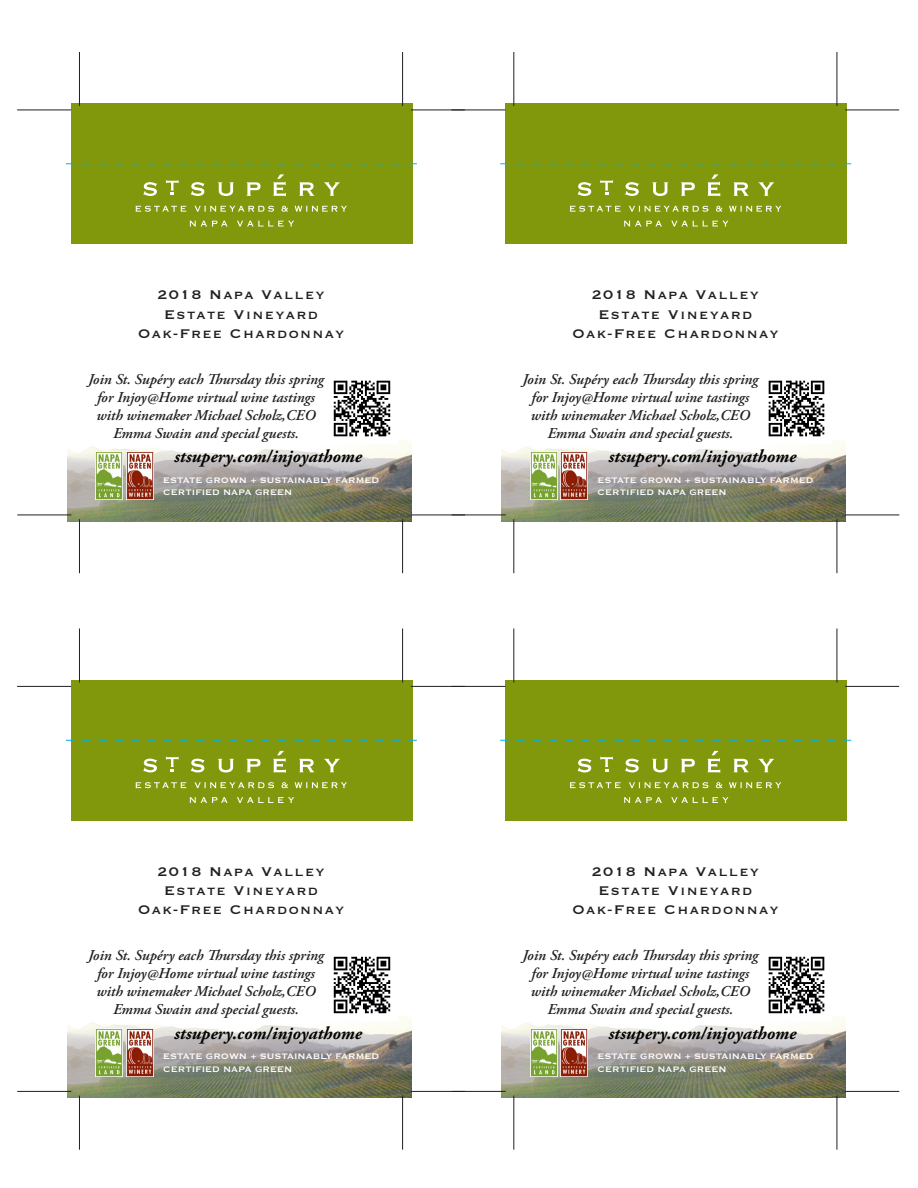
<style>
.page{position:relative;width:918px;height:1188px;background:#fff}
.page>*{position:absolute;margin:0;border:0;box-sizing:border-box;transform-origin:0 0}
.t1{font:italic 700 18px "Adobe Garamond Pro";color:#040503}
._1-_Wine_Name_-_BROW{font:16.5px "Copperplate Gothic Std 31 BC";letter-spacing:.08em;color:#231f20}
.t2{font:italic 600 15px/18px "Adobe Garamond Pro";color:#231f20;text-align:center}
._5_-_Publication{font:10.5px "Copperplate Gothic Std 31 BC";color:#fff}
</style>
<div class="page">
<img style="left:68px;top:440px;width:343px;height:81px">
<img style="left:96px;top:452px;width:27px;height:48px">
<img style="left:127px;top:452px;width:27px;height:48px">
<div style="left:71px;top:103px;width:341px;height:141px;background:#81980d"></div>
<svg style="left:136px;top:206px;width:50px;height:6px"></svg>
<svg style="left:194px;top:206px;width:80px;height:6px"></svg>
<svg style="left:282px;top:206px;width:6px;height:6px"></svg>
<svg style="left:295px;top:206px;width:52px;height:6px"></svg>
<svg style="left:190px;top:221px;width:38px;height:6px"></svg>
<svg style="left:237px;top:221px;width:57px;height:6px"></svg>
<svg style="left:143px;top:182px;width:14px;height:14px"></svg>
<svg style="left:166px;top:180px;width:13px;height:15px"></svg>
<svg style="left:191px;top:182px;width:13px;height:14px"></svg>
<svg style="left:218px;top:182px;width:16px;height:14px"></svg>
<svg style="left:247px;top:182px;width:14px;height:14px"></svg>
<svg style="left:299px;top:182px;width:15px;height:14px"></svg>
<svg style="left:324px;top:182px;width:16px;height:14px"></svg>
<svg style="left:273px;top:174px;width:13px;height:22px"></svg>
<svg style="left:66px;top:163px;width:351px;height:1px"></svg>
<hr style="left:17px;top:515px;width:54px;height:1px;background:#231f20">
<hr style="left:17px;top:110px;width:54px;height:1px;background:#231f20">
<hr style="left:411px;top:515px;width:54px;height:1px;background:#231f20">
<hr style="left:411px;top:110px;width:54px;height:1px;background:#231f20">
<hr style="left:79px;top:519px;width:1px;height:54px;background:#231f20">
<hr style="left:402px;top:519px;width:1px;height:54px;background:#231f20">
<hr style="left:79px;top:52px;width:1px;height:54px;background:#231f20">
<hr style="left:402px;top:52px;width:1px;height:54px;background:#231f20">
<img style="left:327px;top:380px;width:70px;height:64px">
<img style="left:502px;top:440px;width:344px;height:81px">
<img style="left:530px;top:452px;width:27px;height:48px">
<img style="left:561px;top:452px;width:27px;height:48px">
<div style="left:505px;top:103px;width:342px;height:141px;background:#81980d"></div>
<svg style="left:570px;top:206px;width:51px;height:6px"></svg>
<svg style="left:629px;top:206px;width:79px;height:6px"></svg>
<svg style="left:716px;top:206px;width:6px;height:6px"></svg>
<svg style="left:729px;top:206px;width:52px;height:6px"></svg>
<svg style="left:624px;top:221px;width:38px;height:6px"></svg>
<svg style="left:671px;top:221px;width:57px;height:6px"></svg>
<svg style="left:578px;top:182px;width:13px;height:14px"></svg>
<svg style="left:600px;top:180px;width:13px;height:15px"></svg>
<svg style="left:625px;top:182px;width:14px;height:14px"></svg>
<svg style="left:652px;top:182px;width:16px;height:14px"></svg>
<svg style="left:681px;top:182px;width:14px;height:14px"></svg>
<svg style="left:734px;top:182px;width:15px;height:14px"></svg>
<svg style="left:759px;top:182px;width:15px;height:14px"></svg>
<svg style="left:708px;top:174px;width:12px;height:22px"></svg>
<svg style="left:500px;top:163px;width:351px;height:1px"></svg>
<hr style="left:452px;top:515px;width:54px;height:1px;background:#231f20">
<hr style="left:451px;top:110px;width:54px;height:1px;background:#231f20">
<hr style="left:845px;top:515px;width:54px;height:1px;background:#231f20">
<hr style="left:845px;top:110px;width:54px;height:1px;background:#231f20">
<hr style="left:514px;top:519px;width:1px;height:54px;background:#231f20">
<hr style="left:837px;top:519px;width:1px;height:54px;background:#231f20">
<hr style="left:514px;top:52px;width:1px;height:54px;background:#231f20">
<hr style="left:837px;top:52px;width:1px;height:54px;background:#231f20">
<img style="left:761px;top:380px;width:71px;height:64px">
<img style="left:502px;top:1017px;width:344px;height:81px">
<img style="left:530px;top:1028px;width:27px;height:48px">
<img style="left:561px;top:1028px;width:27px;height:48px">
<div style="left:505px;top:680px;width:342px;height:140px;background:#81980d"></div>
<svg style="left:570px;top:782px;width:51px;height:6px"></svg>
<svg style="left:629px;top:782px;width:79px;height:6px"></svg>
<svg style="left:716px;top:782px;width:6px;height:6px"></svg>
<svg style="left:729px;top:782px;width:52px;height:6px"></svg>
<svg style="left:624px;top:797px;width:38px;height:6px"></svg>
<svg style="left:671px;top:797px;width:58px;height:6px"></svg>
<svg style="left:578px;top:759px;width:13px;height:13px"></svg>
<svg style="left:600px;top:757px;width:13px;height:15px"></svg>
<svg style="left:625px;top:759px;width:14px;height:13px"></svg>
<svg style="left:652px;top:759px;width:16px;height:13px"></svg>
<svg style="left:681px;top:759px;width:14px;height:13px"></svg>
<svg style="left:734px;top:759px;width:15px;height:13px"></svg>
<svg style="left:759px;top:759px;width:15px;height:13px"></svg>
<svg style="left:708px;top:751px;width:12px;height:22px"></svg>
<svg style="left:500px;top:740px;width:351px;height:1px"></svg>
<hr style="left:452px;top:1091px;width:54px;height:1px;background:#231f20">
<hr style="left:451px;top:686px;width:54px;height:1px;background:#231f20">
<hr style="left:845px;top:1091px;width:54px;height:1px;background:#231f20">
<hr style="left:845px;top:686px;width:54px;height:1px;background:#231f20">
<hr style="left:514px;top:1096px;width:1px;height:54px;background:#231f20">
<hr style="left:837px;top:1096px;width:1px;height:54px;background:#231f20">
<hr style="left:514px;top:628px;width:1px;height:54px;background:#231f20">
<hr style="left:837px;top:628px;width:1px;height:54px;background:#231f20">
<img style="left:761px;top:956px;width:71px;height:64px">
<img style="left:68px;top:1017px;width:343px;height:81px">
<img style="left:96px;top:1028px;width:27px;height:48px">
<img style="left:127px;top:1028px;width:27px;height:48px">
<div style="left:71px;top:680px;width:341px;height:140px;background:#81980d"></div>
<svg style="left:136px;top:782px;width:50px;height:6px"></svg>
<svg style="left:194px;top:782px;width:80px;height:6px"></svg>
<svg style="left:282px;top:782px;width:6px;height:6px"></svg>
<svg style="left:295px;top:782px;width:52px;height:6px"></svg>
<svg style="left:190px;top:797px;width:38px;height:6px"></svg>
<svg style="left:237px;top:797px;width:57px;height:6px"></svg>
<svg style="left:143px;top:759px;width:14px;height:13px"></svg>
<svg style="left:166px;top:757px;width:13px;height:15px"></svg>
<svg style="left:191px;top:759px;width:13px;height:13px"></svg>
<svg style="left:218px;top:759px;width:16px;height:13px"></svg>
<svg style="left:247px;top:759px;width:14px;height:13px"></svg>
<svg style="left:299px;top:759px;width:15px;height:13px"></svg>
<svg style="left:324px;top:759px;width:16px;height:13px"></svg>
<svg style="left:273px;top:751px;width:13px;height:22px"></svg>
<svg style="left:66px;top:740px;width:351px;height:1px"></svg>
<hr style="left:17px;top:1091px;width:54px;height:1px;background:#231f20">
<hr style="left:17px;top:686px;width:54px;height:1px;background:#231f20">
<hr style="left:411px;top:1091px;width:54px;height:1px;background:#231f20">
<hr style="left:411px;top:686px;width:54px;height:1px;background:#231f20">
<hr style="left:79px;top:1096px;width:1px;height:54px;background:#231f20">
<hr style="left:402px;top:1096px;width:1px;height:54px;background:#231f20">
<hr style="left:79px;top:628px;width:1px;height:54px;background:#231f20">
<hr style="left:402px;top:628px;width:1px;height:54px;background:#231f20">
<img style="left:327px;top:956px;width:70px;height:64px">
<p class="_1-_Wine_Name_-_BROW" style="left:157px;top:287px;width:169px">2018 Napa Valley</p>
<p class="_1-_Wine_Name_-_BROW" style="left:164px;top:306px;width:155px">Estate Vineyard</p>
<p class="_1-_Wine_Name_-_BROW" style="left:138px;top:325px;width:208px">Oak-Free Chardonnay</p>
<p class="t2" style="left:88px;top:371px;width:237px">Join St. Supéry each Thursday this spring for Injoy@Home virtual wine tastings with winemaker Michael Scholz,CEO Emma Swain and special guests.</p>
<p class="t1" style="left:174px;top:446px;width:190px">stsupery.com/injoyathome</p>
<p class="_5_-_Publication" style="left:163px;top:475px;width:217px">ESTATE GROWN + SUSTAINABLY FARMED</p>
<p class="_5_-_Publication" style="left:163px;top:487px;width:131px">CERTIFIED NAPA GREEN</p>
<p class="_1-_Wine_Name_-_BROW" style="left:592px;top:287px;width:169px">2018 Napa Valley</p>
<p class="_1-_Wine_Name_-_BROW" style="left:599px;top:306px;width:155px">Estate Vineyard</p>
<p class="_1-_Wine_Name_-_BROW" style="left:572px;top:325px;width:208px">Oak-Free Chardonnay</p>
<p class="t2" style="left:522px;top:371px;width:237px">Join St. Supéry each Thursday this spring for Injoy@Home virtual wine tastings with winemaker Michael Scholz,CEO Emma Swain and special guests.</p>
<p class="t1" style="left:608px;top:446px;width:190px">stsupery.com/injoyathome</p>
<p class="_5_-_Publication" style="left:598px;top:475px;width:217px">ESTATE GROWN + SUSTAINABLY FARMED</p>
<p class="_5_-_Publication" style="left:598px;top:487px;width:131px">CERTIFIED NAPA GREEN</p>
<p class="_1-_Wine_Name_-_BROW" style="left:157px;top:863px;width:169px">2018 Napa Valley</p>
<p class="_1-_Wine_Name_-_BROW" style="left:164px;top:882px;width:155px">Estate Vineyard</p>
<p class="_1-_Wine_Name_-_BROW" style="left:138px;top:902px;width:208px">Oak-Free Chardonnay</p>
<p class="t2" style="left:88px;top:947px;width:237px">Join St. Supéry each Thursday this spring for Injoy@Home virtual wine tastings with winemaker Michael Scholz,CEO Emma Swain and special guests.</p>
<p class="t1" style="left:174px;top:1023px;width:190px">stsupery.com/injoyathome</p>
<p class="_5_-_Publication" style="left:163px;top:1051px;width:217px">ESTATE GROWN + SUSTAINABLY FARMED</p>
<p class="_5_-_Publication" style="left:163px;top:1064px;width:131px">CERTIFIED NAPA GREEN</p>
<p class="_1-_Wine_Name_-_BROW" style="left:592px;top:863px;width:169px">2018 Napa Valley</p>
<p class="_1-_Wine_Name_-_BROW" style="left:599px;top:882px;width:155px">Estate Vineyard</p>
<p class="_1-_Wine_Name_-_BROW" style="left:572px;top:902px;width:208px">Oak-Free Chardonnay</p>
<p class="t2" style="left:522px;top:947px;width:237px">Join St. Supéry each Thursday this spring for Injoy@Home virtual wine tastings with winemaker Michael Scholz,CEO Emma Swain and special guests.</p>
<p class="t1" style="left:608px;top:1023px;width:190px">stsupery.com/injoyathome</p>
<p class="_5_-_Publication" style="left:598px;top:1051px;width:217px">ESTATE GROWN + SUSTAINABLY FARMED</p>
<p class="_5_-_Publication" style="left:598px;top:1064px;width:131px">CERTIFIED NAPA GREEN</p>
</div>
